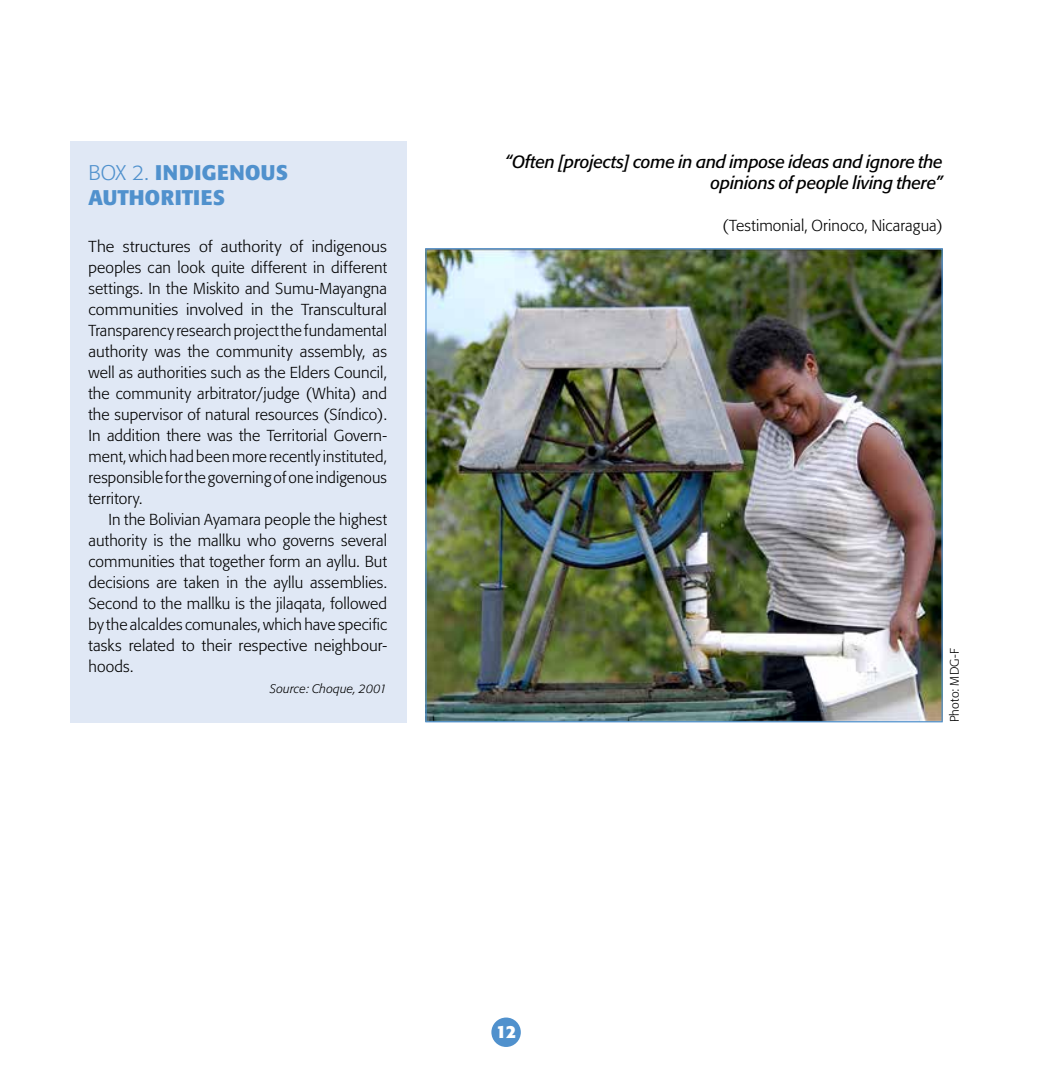
<style>
.page{position:relative;width:1042px;height:1092px;background:#fff}
.page>*{position:absolute;margin:0;border:0;box-sizing:border-box;transform-origin:0 0}
.t1{font:700 21px/25.2px "Formata";letter-spacing:.02em;color:#5091cd}
.t2{font:italic 17.5px/21px "Formata";letter-spacing:-.015em;color:#000;text-align:right}
.t3{font:700 17.5px "Formata";color:#fff}
.t4{font:300 15.75px/21px "Formata";letter-spacing:.005em;color:#000;text-align:justify;scale:1.04 1}
.t5{font:300 15.75px/21px "Formata";letter-spacing:.005em;color:#000;text-align:justify}
.t6{font:italic 300 12.25px "Formata";letter-spacing:.015em;color:#000}
.t7{font:300 12.25px "Formata";letter-spacing:.015em;color:#000}
.s1{font-weight:300}
</style>
<div class="page">
<div style="left:491px;top:1017px;width:30px;height:29px;background:#5091cd;border-radius:50%"></div>
<div style="left:70px;top:141px;width:336px;height:581px;background:#e0e8f5"></div>
<img style="left:427px;top:250px;width:514px;height:470px">
<h1 class="t1" style="left:88px;top:159px;width:201px"><span class="s1">BOX 2.</span> INDIGENOUS<br>AUTHORITIES</h1>
<p class="t4" style="left:88px;top:236px;width:289px">The structures of authority of indigenous peoples can look quite different in different settings. In the Miskito and Sumu-Mayangna communities involved in the Transcultural Transparency research project the fundamental authority was the community assembly, as well as authorities such as the Elders Council, the community arbitrator/judge (Whita) and the supervisor of natural resources (Síndico).<br>In addition there was the Territorial Govern&shy;ment, which had been more recently instituted, responsible for the governing of one indigenous territory.</p>
<p class="t5" style="left:88px;top:509px;width:300px;text-indent:20px">In the Bolivian Ayamara people the highest authority is the mallku who governs several communities that together form an ayllu. But decisions are taken in the ayllu assemblies.<br>Second to the mallku is the jilaqata, followed by the alcaldes comunales, which have specific tasks related to their respective neighbour&shy;hoods.</p>
<p class="t6" style="left:270px;top:681px;width:119px">Source: Choque, 2001</p>
<p class="t2" style="left:505px;top:151px;width:439px">“Often [projects] come in and impose ideas and ignore the opinions of people living there”</p>
<p class="t5" style="left:722px;top:215px;width:222px">(Testimonial, Orinoco, Nicaragua)</p>
<p class="t7" style="left:947px;top:722px;width:76px;rotate:-90deg">Photo: MDG-F</p>
<p class="t3" style="left:496px;top:1020px;width:22px">12</p>
</div>
